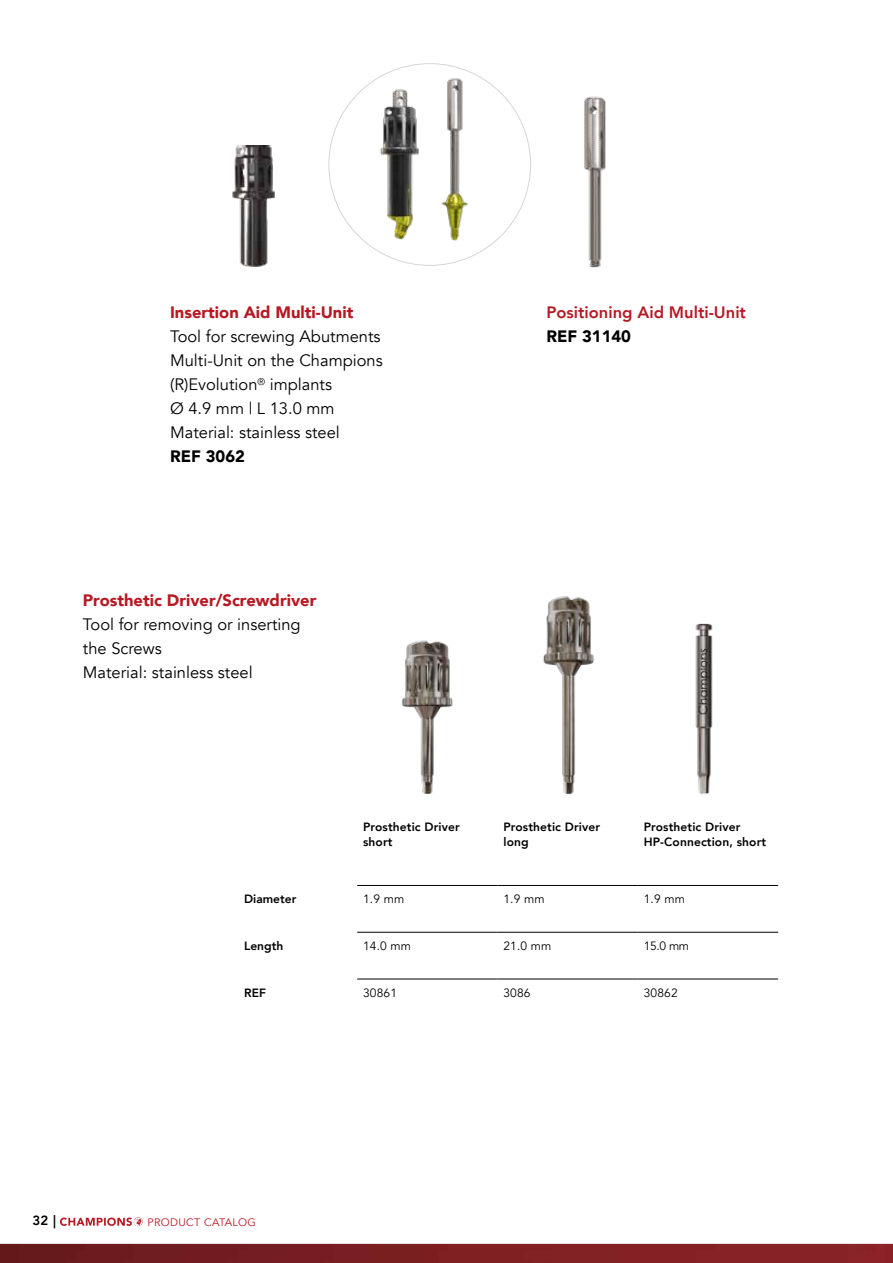
<style>
.page{position:relative;width:893px;height:1263px;background:#fff}
.page>*{position:absolute;margin:0;border:0;box-sizing:border-box;transform-origin:0 0}
.t1{font:16.5px/24px "Avenir";color:#000}
.t2{font:900 16.5px "Avenir";color:#b71923}
.t3{font:800 16.5px "Avenir";color:#b71923}
.t4{font:900 16.5px "Avenir";color:#000}
.t5{font:800 13.2px "Avenir";color:#000}
.t6{font:800 12px/14.4px "Avenir";letter-spacing:.01em;color:#000}
.t7{font:12px "Avenir";letter-spacing:.01em;color:#000}
.t8{font:10.8px "Avenir";letter-spacing:.03em;color:#b71923}
</style>
<div class="page">
<svg style="left:60px;top:1217px;width:83px;height:9px"></svg>
<img style="left:0;top:1244px;width:893px;height:19px">
<img style="left:401px;top:640px;width:52px;height:155px">
<img style="left:543px;top:596px;width:51px;height:199px">
<img style="left:695px;top:623px;width:18px;height:172px">
<hr style="left:357px;top:885px;width:140px;height:1px;background:#000">
<hr style="left:497px;top:885px;width:141px;height:1px;background:#000">
<hr style="left:638px;top:885px;width:140px;height:1px;background:#000">
<hr style="left:357px;top:932px;width:140px;height:1px;background:#000">
<hr style="left:497px;top:932px;width:141px;height:1px;background:#000">
<hr style="left:638px;top:932px;width:140px;height:1px;background:#000">
<hr style="left:357px;top:979px;width:140px;height:1px;background:#000">
<hr style="left:497px;top:979px;width:141px;height:1px;background:#000">
<hr style="left:638px;top:979px;width:140px;height:1px;background:#000">
<img style="left:232px;top:145px;width:42px;height:122px">
<img style="left:584px;top:96px;width:22px;height:172px">
<img style="left:358px;top:63px;width:150px;height:203px">
<p class="t2" style="left:170px;top:298px;width:185px">Insertion Aid Multi-Unit</p>
<p class="t1" style="left:170px;top:325px;width:214px">Tool for screwing Abutments<br>Multi-Unit on the Champions (R)Evolution<sup>®</sup> implants<br>Ø 4.9 mm | L 13.0 mm<br>Material: stainless steel</p>
<p class="t4" style="left:170px;top:442px;width:76px">REF 3062</p>
<p class="t2" style="left:83px;top:586px;width:235px">Prosthetic Driver/Screwdriver</p>
<p class="t1" style="left:83px;top:613px;width:219px">Tool for removing or inserting the Screws<br>Material: stainless steel</p>
<p class="t3" style="left:546px;top:299px;width:201px">Positioning Aid Multi-Unit</p>
<p class="t4" style="left:546px;top:322px;width:86px">REF 31140</p>
<p class="t6" style="left:363px;top:820px;width:98px">Prosthetic Driver short</p>
<p class="t6" style="left:503px;top:820px;width:98px">Prosthetic Driver long</p>
<p class="t6" style="left:644px;top:820px;width:124px">Prosthetic Driver<br>HP-Connection, short</p>
<p class="t6" style="left:244px;top:892px;width:54px">Diameter</p>
<p class="t7" style="left:363px;top:892px;width:43px">1.9 mm</p>
<p class="t7" style="left:503px;top:892px;width:43px">1.9 mm</p>
<p class="t7" style="left:644px;top:892px;width:43px">1.9 mm</p>
<p class="t6" style="left:244px;top:939px;width:41px">Length</p>
<p class="t7" style="left:363px;top:939px;width:49px">14.0 mm</p>
<p class="t7" style="left:503px;top:939px;width:49px">21.0 mm</p>
<p class="t7" style="left:644px;top:939px;width:47px">15.0 mm</p>
<p class="t6" style="left:244px;top:986px;width:23px">REF</p>
<p class="t7" style="left:363px;top:986px;width:35px">30861</p>
<p class="t7" style="left:503px;top:986px;width:29px">3086</p>
<p class="t7" style="left:644px;top:986px;width:35px">30862</p>
<p class="t5" style="left:32px;top:1210px;width:25px">32 |</p>
<p class="t8" style="left:148px;top:1215px;width:110px">PRODUCT CATALOG</p>
</div>
